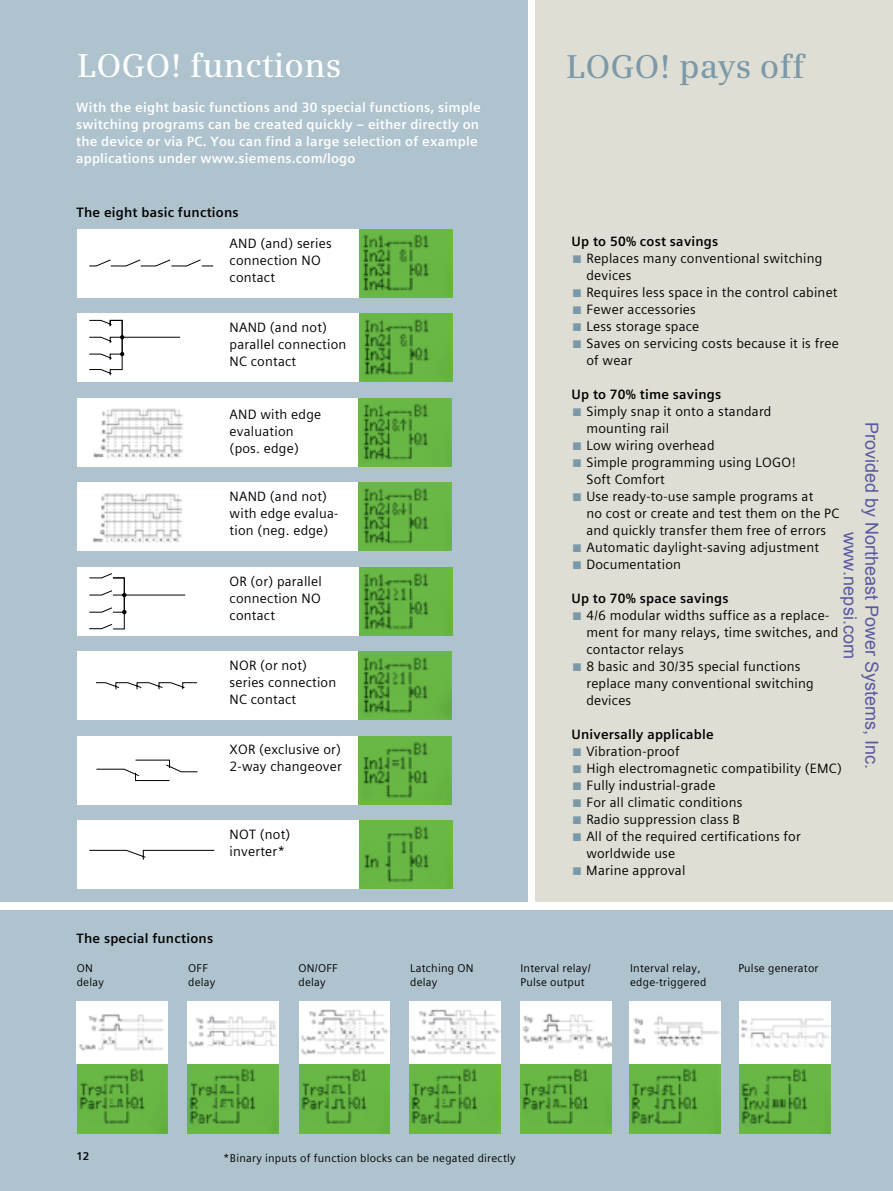
<style>
.page{position:relative;width:893px;height:1191px;background:#fff}
.page>*{position:absolute;margin:0;border:0;box-sizing:border-box;transform-origin:0 0}
.t1{font:600 33px "Siemens Serif";letter-spacing:.005em;color:#fff}
.t2{font:600 33px "Siemens Serif";letter-spacing:.005em;color:#7b99a9}
.t3{font:18px/21.6px "Arial";color:rgb(0 0 128/.6);text-align:center}
.t4{font:13.5px/17px "Siemens Sans Global";letter-spacing:.015em;color:#000}
.t5{font:700 13.5px/17px "Siemens Sans Global";letter-spacing:.015em;color:#fff}
.t6{font:700 13.5px "Siemens Sans Global";letter-spacing:.015em;color:#000}
.t7{font:11.25px/13.5px "Siemens Sans Global";letter-spacing:.02em;color:#000}
.t8{font:700 11.25px "Siemens Sans Global";color:#000}
.s1{color:#7b99a9}
</style>
<div class="page">
<div style="left:536px;top:0;width:357px;height:901px;background:#dfded4"></div>
<div style="left:0;top:910px;width:893px;height:281px;background:#aec3ce"></div>
<div style="left:0;top:0;width:527px;height:901px;background:#aec3ce"></div>
<img style="left:77px;top:1063px;width:91px;height:70px">
<svg style="left:77px;top:1001px;width:91px;height:62px;fill:#fff"></svg>
<img style="left:739px;top:1001px;width:91px;height:132px">
<img style="left:629px;top:1001px;width:91px;height:132px">
<img style="left:520px;top:1001px;width:91px;height:132px">
<img style="left:410px;top:1001px;width:90px;height:132px">
<img style="left:299px;top:1063px;width:91px;height:70px">
<svg style="left:299px;top:1001px;width:91px;height:62px;fill:#fdfdfd"></svg>
<img style="left:188px;top:1063px;width:91px;height:70px">
<svg style="left:188px;top:1001px;width:91px;height:62px;fill:#fff"></svg>
<div style="left:77px;top:652px;width:293px;height:68px;background:#fff"></div>
<img style="left:358px;top:652px;width:94px;height:68px">
<svg style="left:95px;top:682px;width:102px;height:8px"></svg>
<div style="left:77px;top:736px;width:358px;height:68px;background:#fff"></div>
<img style="left:358px;top:736px;width:94px;height:68px">
<svg style="left:96px;top:759px;width:102px;height:22px"></svg>
<div style="left:77px;top:229px;width:282px;height:68px;background:#fff"></div>
<svg style="left:89px;top:259px;width:125px;height:8px"></svg>
<img style="left:359px;top:229px;width:94px;height:68px">
<div style="left:77px;top:567px;width:323px;height:68px;background:#fff"></div>
<div style="left:113px;top:577px;width:12px;height:52px;border:1px solid #000"></div>
<svg style="left:89px;top:573px;width:97px;height:41px"></svg>
<svg style="left:89px;top:624px;width:23px;height:5px"></svg>
<img style="left:359px;top:567px;width:94px;height:68px">
<div style="left:77px;top:821px;width:323px;height:68px;background:#fff"></div>
<svg style="left:89px;top:849px;width:126px;height:11px"></svg>
<img style="left:359px;top:821px;width:94px;height:68px">
<div style="left:77px;top:314px;width:323px;height:68px;background:#fff"></div>
<svg style="left:89px;top:320px;width:92px;height:56px"></svg>
<img style="left:359px;top:314px;width:94px;height:68px">
<div style="left:77px;top:398px;width:358px;height:68px;background:#fff"></div>
<img style="left:358px;top:398px;width:94px;height:68px">
<img style="left:93px;top:408px;width:90px;height:50px">
<div style="left:77px;top:483px;width:358px;height:68px;background:#fff"></div>
<img style="left:358px;top:483px;width:94px;height:68px">
<img style="left:93px;top:493px;width:89px;height:50px">
<h1 class="t1" style="left:77px;top:46px;width:265px">LOGO! functions</h1>
<p class="t5" style="left:76px;top:99px;width:406px">With the eight basic functions and 30 special functions, simple switching programs can be created quickly – either directly on the device or via PC. You can find a large selection of example applications under www.siemens.com/logo</p>
<p class="t6" style="left:77px;top:202px;width:164px">The eight basic functions</p>
<p class="t4" style="left:230px;top:235px;width:104px">AND (and) series connection NO contact</p>
<p class="t4" style="left:230px;top:319px;width:118px">NAND (and not) parallel connection<br>NC contact</p>
<p class="t4" style="left:230px;top:406px;width:93px">AND with edge evaluation (pos. edge)</p>
<p class="t4" style="left:230px;top:488px;width:110px">NAND (and not) with edge evalua&shy;tion (neg. edge)</p>
<p class="t4" style="left:230px;top:572px;width:94px;text-align:justify">OR (or) parallel connection NO contact</p>
<p class="t4" style="left:230px;top:657px;width:108px">NOR (or not) series connection<br>NC contact</p>
<p class="t4" style="left:230px;top:741px;width:114px">XOR (exclusive or)<br>2-way changeover</p>
<p class="t4" style="left:230px;top:826px;width:62px">NOT (not) inverter*</p>
<p class="t6" style="left:77px;top:928px;width:138px">The special functions</p>
<h1 class="t2" style="left:566px;top:47px;width:240px">LOGO! pays off</h1>
<p class="t6" style="left:572px;top:231px;width:148px">Up to 50% cost savings</p>
<p class="t4" style="left:586px;top:250px;width:237px;text-indent:-15px"><span class="s1">■</span> Replaces many conventional switching devices</p>
<p class="t4" style="left:572px;top:284px;width:267px"><span class="s1">■</span> Requires less space in the control cabinet</p>
<p class="t4" style="left:572px;top:301px;width:126px"><span class="s1">■</span> Fewer accessories</p>
<p class="t4" style="left:572px;top:318px;width:129px"><span class="s1">■</span> Less storage space</p>
<p class="t4" style="left:586px;top:335px;width:254px;text-indent:-15px"><span class="s1">■</span> Saves on servicing costs because it is free of wear</p>
<p class="t6" style="left:572px;top:384px;width:151px">Up to 70% time savings</p>
<p class="t4" style="left:586px;top:403px;width:187px;text-indent:-15px"><span class="s1">■</span> Simply snap it onto a standard mounting rail</p>
<p class="t4" style="left:572px;top:437px;width:145px"><span class="s1">■</span> Low wiring overhead</p>
<p class="t4" style="left:586px;top:454px;width:211px;text-indent:-15px"><span class="s1">■</span> Simple programming using LOGO!<br>Soft Comfort</p>
<p class="t4" style="left:586px;top:488px;width:254px;text-indent:-15px"><span class="s1">■</span> Use ready-to-use sample programs at<br>no cost or create and test them on the PC and quickly transfer them free of errors</p>
<p class="t4" style="left:571px;top:539px;width:249px"><span class="s1">■</span> Automatic daylight-saving adjustment</p>
<p class="t4" style="left:571px;top:556px;width:111px"><span class="s1">■</span> Documentation</p>
<p class="t6" style="left:571px;top:588px;width:159px">Up to 70% space savings</p>
<p class="t4" style="left:586px;top:607px;width:254px;text-indent:-15px"><span class="s1">■</span> 4/6 modular widths suffice as a replace&shy;ment for many relays, time switches, and contactor relays</p>
<p class="t4" style="left:586px;top:658px;width:229px;text-indent:-15px"><span class="s1">■</span> 8 basic and 30/35 special functions replace many conventional switching devices</p>
<p class="t6" style="left:571px;top:724px;width:144px">Universally applicable</p>
<p class="t4" style="left:571px;top:743px;width:110px"><span class="s1">■</span> Vibration-proof</p>
<p class="t4" style="left:571px;top:760px;width:272px"><span class="s1">■</span> High electromagnetic compatibility (EMC)</p>
<p class="t4" style="left:571px;top:777px;width:145px"><span class="s1">■</span> Fully industrial-grade</p>
<p class="t4" style="left:571px;top:794px;width:172px"><span class="s1">■</span> For all climatic conditions</p>
<p class="t4" style="left:571px;top:811px;width:170px"><span class="s1">■</span> Radio suppression class B</p>
<p class="t4" style="left:586px;top:828px;width:216px;text-indent:-15px"><span class="s1">■</span> All of the required certifications for worldwide use</p>
<p class="t4" style="left:571px;top:862px;width:115px"><span class="s1">■</span> Marine approval</p>
<h2 class="t3" style="left:882px;top:422px;width:349px;rotate:90deg">Provided by Northeast Power Systems, Inc. www.nepsi.com</h2>
<p class="t7" style="left:410px;top:961px;width:65px">Latching ON delay</p>
<p class="t7" style="left:77px;top:961px;width:29px">ON delay</p>
<p class="t7" style="left:630px;top:961px;width:72px">Interval relay,</p>
<p class="t7" style="left:738px;top:961px;width:82px">Pulse generator</p>
<p class="t7" style="left:520px;top:961px;width:72px">Interval relay/<br>Pulse output</p>
<p class="t7" style="left:298px;top:961px;width:41px">ON/OFF delay</p>
<p class="t7" style="left:188px;top:961px;width:29px">OFF delay</p>
<p class="t7" style="left:630px;top:975px;width:78px">edge-triggered</p>
<p class="t8" style="left:77px;top:1147px;width:14px">12</p>
<p class="t7" style="left:223px;top:1151px;width:294px">*Binary inputs of function blocks can be negated directly</p>
</div>
